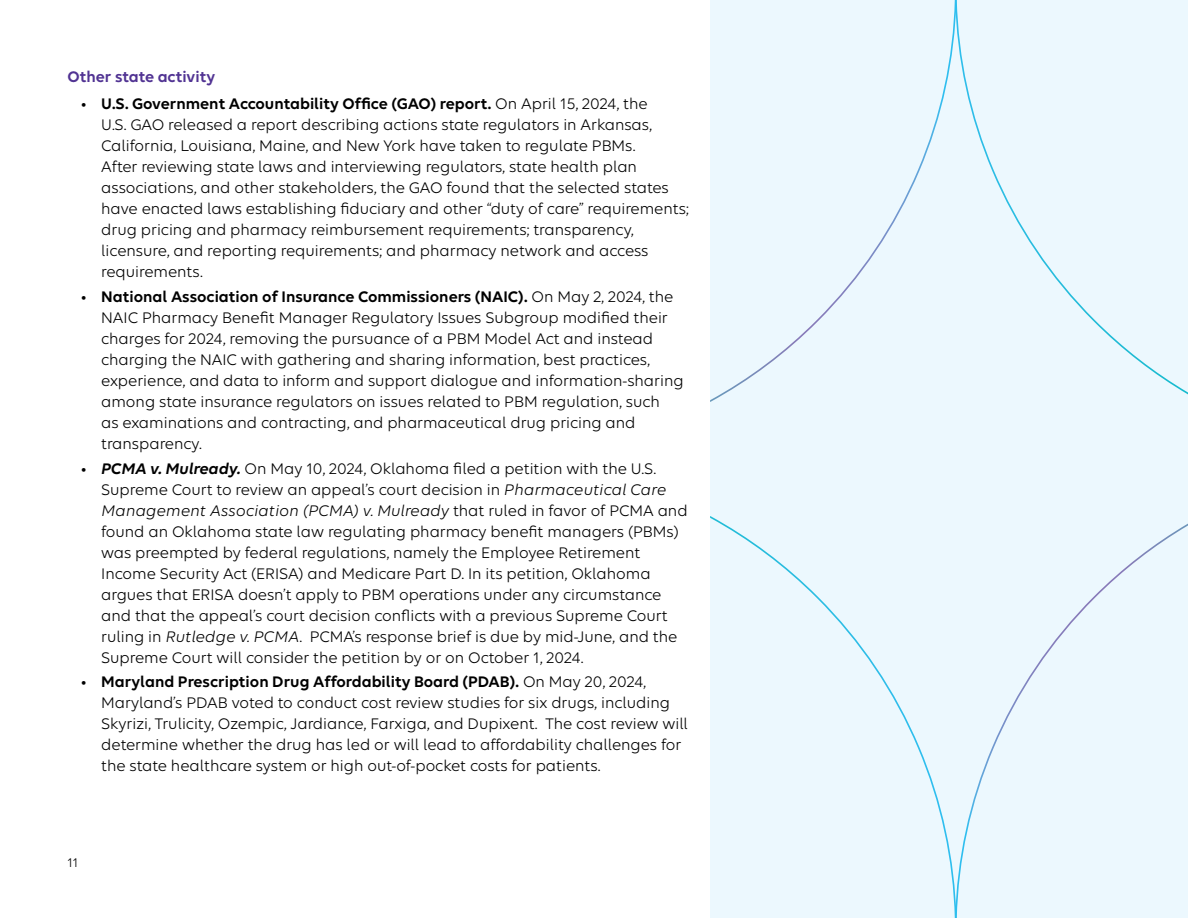
<style>
.page{position:relative;width:1188px;height:918px;background:#fff}
.page>*{position:absolute;margin:0;border:0;box-sizing:border-box;transform-origin:0 0}
.t1{font:16.5px/21px "Elevance Sans";color:#000}
.t2{font:600 16.5px "Elevance Sans";color:#513393}
.t3{font:13.5px "Elevance Sans";color:#000}
.s1{font-weight:600}
.s2{font-weight:600;font-style:italic}
.s3{font-style:italic}
</style>
<div class="page">
<div style="left:710px;top:0;width:478px;height:918px;background:#ecf8fe"></div>
<svg style="left:956px;top:0;width:232px;height:394px"></svg>
<svg style="left:956px;top:524px;width:232px;height:394px"></svg>
<svg style="left:710px;top:0;width:246px;height:402px"></svg>
<svg style="left:710px;top:516px;width:246px;height:402px"></svg>
<p class="t2" style="left:68px;top:66px;width:149px">Other state activity</p>
<p class="t1" style="left:101px;top:93px;width:589px;text-indent:-20px">• <span class="s1">U.S. Government Accountability Office (GAO) report.</span> On April 15, 2024, the<br>U.S. GAO released a report describing actions state regulators in Arkansas, California, Louisiana, Maine, and New York have taken to regulate PBMs.<br>After reviewing state laws and interviewing regulators, state health plan associations, and other stakeholders, the GAO found that the selected states have enacted laws establishing fiduciary and other “duty of care” requirements; drug pricing and pharmacy reimbursement requirements; transparency, licensure, and reporting requirements; and pharmacy network and access requirements.</p>
<p class="t1" style="left:101px;top:286px;width:584px;text-indent:-20px">• <span class="s1">National Association of Insurance Commissioners (NAIC).</span> On May 2, 2024, the NAIC Pharmacy Benefit Manager Regulatory Issues Subgroup modified their charges for 2024, removing the pursuance of a PBM Model Act and instead charging the NAIC with gathering and sharing information, best practices, experience, and data to inform and support dialogue and information-sharing among state insurance regulators on issues related to PBM regulation, such<br>as examinations and contracting, and pharmaceutical drug pricing and transparency.</p>
<p class="t1" style="left:101px;top:457px;width:588px;text-indent:-20px">• <span class="s2">PCMA v. Mulready.</span> On May 10, 2024, Oklahoma filed a petition with the U.S.<br>Supreme Court to review an appeal’s court decision in <span class="s3">Pharmaceutical Care Management Association (PCMA) v. Mulready</span> that ruled in favor of PCMA and found an Oklahoma state law regulating pharmacy benefit managers (PBMs) was preempted by federal regulations, namely the Employee Retirement Income Security Act (ERISA) and Medicare Part D. In its petition, Oklahoma argues that ERISA doesn’t apply to PBM operations under any circumstance and that the appeal’s court decision conflicts with a previous Supreme Court ruling in <span class="s3">Rutledge v. PCMA</span>. PCMA’s response brief is due by mid-June, and the Supreme Court will consider the petition by or on October 1, 2024.</p>
<p class="t1" style="left:101px;top:671px;width:588px;text-indent:-20px">• <span class="s1">Maryland Prescription Drug Affordability Board (PDAB).</span> On May 20, 2024, Maryland’s PDAB voted to conduct cost review studies for six drugs, including Skyrizi, Trulicity, Ozempic, Jardiance, Farxiga, and Dupixent. The cost review will determine whether the drug has led or will lead to affordability challenges for the state healthcare system or high out-of-pocket costs for patients.</p>
<p class="t3" style="left:68px;top:854px;width:12px">11</p>
</div>
